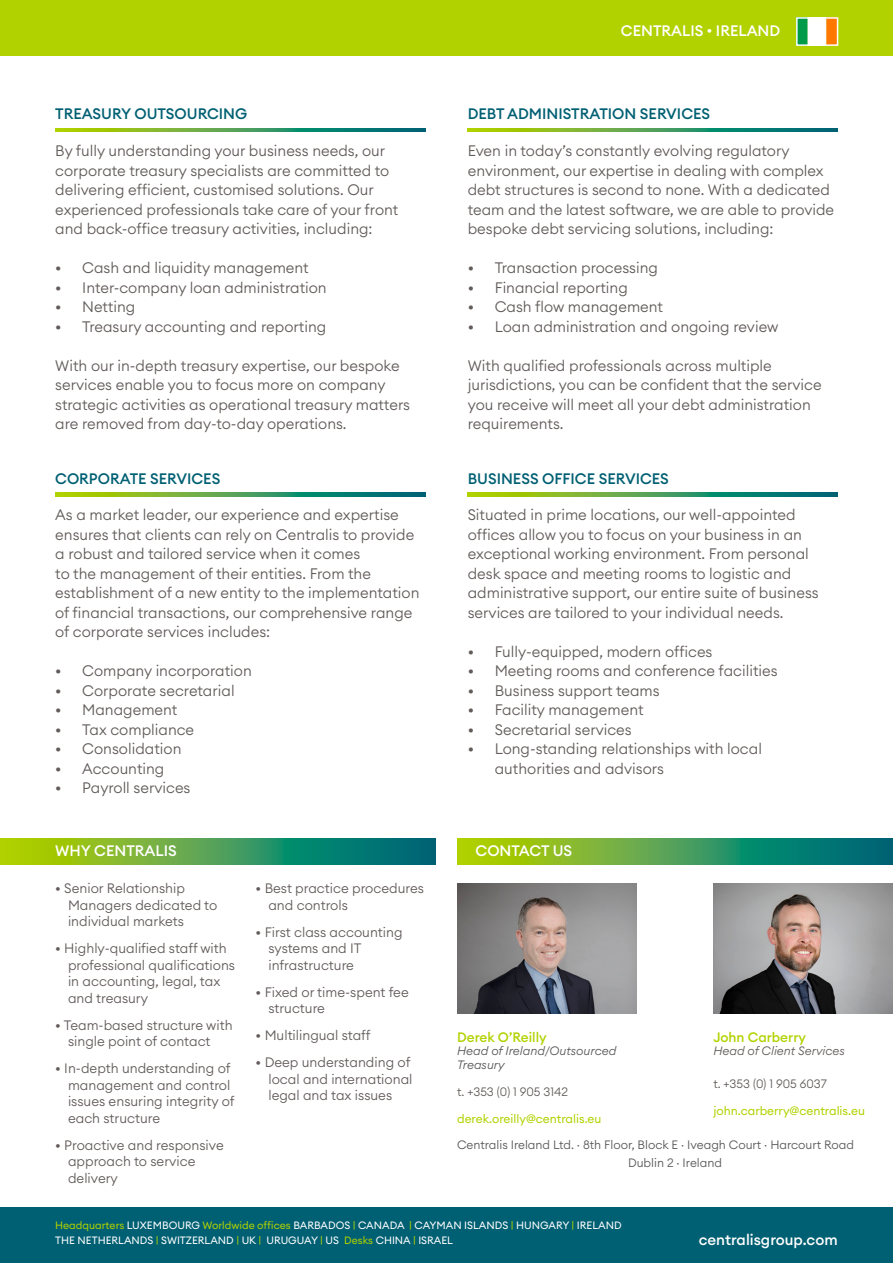
<style>
.page{position:relative;width:893px;height:1263px;background:#fff}
.page>*{position:absolute;margin:0;border:0;box-sizing:border-box;transform-origin:0 0}
.t1{font:300 15px/19.5px "Euclid Circular A";color:#615b59}
.t2{font:500 15px "Euclid Circular A";color:#006073}
.t3{font:500 15px "Euclid Circular A";color:#fff}
.t4{font:300 13.5px/16.5px "Euclid Circular A";color:#615b59}
.t5{font:500 13.5px "Euclid Circular A";color:#b2d200}
.t6{font:300 12px "Euclid Circular A";color:#565856}
.t7{font:12px "Euclid Circular A";color:#b2d200}
.t8{font:300 12px "Euclid Circular A";color:#615b59}
.t9{font:italic 300 12px/13.5px "Euclid Circular A";color:#565856}
.t10{font:italic 300 12px "Euclid Circular A";color:#615b59}
.t11{font:10.5px/15px "Euclid Circular A";color:#fff}
.s1{font-family:"Effra";font-weight:400}
.s2{color:#565857}
.s3{color:#b2d200}
</style>
<div class="page">
<div style="left:0;top:0;width:893px;height:55px;background:#b2d200"></div>
<svg style="left:55px;top:129px;width:370px;height:3px"></svg>
<svg style="left:468px;top:129px;width:370px;height:3px"></svg>
<svg style="left:55px;top:493px;width:370px;height:3px"></svg>
<svg style="left:468px;top:493px;width:370px;height:3px"></svg>
<svg style="left:0;top:838px;width:436px;height:27px;background:#4d9e4a"></svg>
<svg style="left:457px;top:838px;width:436px;height:27px;background:#4d9e4a"></svg>
<img style="left:457px;top:883px;width:180px;height:130px">
<img style="left:799px;top:20px;width:36px;height:23px">
<div style="left:796px;top:17px;width:42px;height:29px;border:2px solid #fff"></div>
<div style="left:0;top:1208px;width:893px;height:55px;background:#006073"></div>
<img style="left:713px;top:883px;width:180px;height:130px">
<p class="t3" style="left:621px;top:21px;width:161px">CENTRALIS <span class="s1">•</span> IRELAND</p>
<p class="t2" style="left:55px;top:104px;width:193px">TREASURY OUTSOURCING</p>
<p class="t2" style="left:468px;top:104px;width:244px">DEBT ADMINISTRATION SERVICES</p>
<p class="t1" style="left:55px;top:141px;width:345px">By fully understanding your business needs, our corporate treasury specialists are committed to delivering efficient, customised solutions. Our experienced professionals take care of your front and back-office treasury activities, including:</p>
<p class="t1" style="left:55px;top:258px;width:255px">• Cash and liquidity management</p>
<p class="t1" style="left:55px;top:277px;width:273px">• Inter-company loan administration</p>
<p class="t1" style="left:55px;top:297px;width:82px">• Netting</p>
<p class="t1" style="left:55px;top:316px;width:272px">• Treasury accounting and reporting</p>
<p class="t1" style="left:55px;top:355px;width:356px">With our in-depth treasury expertise, our bespoke services enable you to focus more on company strategic activities as operational treasury matters are removed from day-to-day operations.</p>
<p class="t1" style="left:468px;top:141px;width:368px">Even in today’s constantly evolving regulatory environment, our expertise in dealing with complex debt structures is second to none. With a dedicated team and the latest software, we are able to provide bespoke debt servicing solutions, including:</p>
<p class="t1" style="left:468px;top:258px;width:192px">• Transaction processing</p>
<p class="t1" style="left:468px;top:277px;width:162px">• Financial reporting</p>
<p class="t1" style="left:468px;top:297px;width:197px">• Cash flow management</p>
<p class="t1" style="left:468px;top:316px;width:312px">• Loan administration and ongoing review</p>
<p class="t1" style="left:468px;top:355px;width:355px">With qualified professionals across multiple jurisdictions, you can be confident that the service you receive will meet all your debt administration requirements.</p>
<p class="t2" style="left:55px;top:469px;width:167px">CORPORATE SERVICES</p>
<p class="t2" style="left:468px;top:469px;width:203px">BUSINESS OFFICE SERVICES</p>
<p class="t1" style="left:55px;top:505px;width:366px">As a market leader, our experience and expertise ensures that clients can rely on Centralis to provide a robust and tailored service when it comes<br>to the management of their entities. From the establishment of a new entity to the implementation of financial transactions, our comprehensive range of corporate services includes:</p>
<p class="t1" style="left:55px;top:661px;width:198px">• Company incorporation</p>
<p class="t1" style="left:55px;top:681px;width:181px">• Corporate secretarial</p>
<p class="t1" style="left:55px;top:700px;width:124px">• Management</p>
<p class="t1" style="left:55px;top:720px;width:140px">• Tax compliance</p>
<p class="t1" style="left:55px;top:739px;width:128px">• Consolidation</p>
<p class="t1" style="left:55px;top:759px;width:111px">• Accounting</p>
<p class="t1" style="left:55px;top:778px;width:137px">• Payroll services</p>
<p class="t1" style="left:468px;top:505px;width:352px">Situated in prime locations, our well-appointed offices allow you to focus on your business in an exceptional working environment. From personal desk space and meeting rooms to logistic and administrative support, our entire suite of business services are tailored to your individual needs.</p>
<p class="t1" style="left:468px;top:642px;width:246px">• Fully-equipped, modern offices</p>
<p class="t1" style="left:468px;top:661px;width:311px">• Meeting rooms and conference facilities</p>
<p class="t1" style="left:468px;top:681px;width:193px">• Business support teams</p>
<p class="t1" style="left:468px;top:700px;width:177px">• Facility management</p>
<p class="t1" style="left:468px;top:720px;width:165px">• Secretarial services</p>
<p class="t1" style="left:495px;top:739px;width:269px;text-indent:-27px">• Long-standing relationships with local authorities and advisors</p>
<p class="t3" style="left:55px;top:841px;width:123px">WHY CENTRALIS</p>
<p class="t3" style="left:476px;top:841px;width:98px">CONTACT US</p>
<p class="t4" style="left:268px;top:880px;width:157px;text-indent:-13px">• Best practice procedures and controls</p>
<p class="t4" style="left:268px;top:923px;width:136px;text-indent:-13px">• First class accounting systems and IT infrastructure</p>
<p class="t4" style="left:268px;top:983px;width:142px;text-indent:-13px">• Fixed or time-spent fee structure</p>
<p class="t4" style="left:256px;top:1027px;width:117px">• Multilingual staff</p>
<p class="t4" style="left:268px;top:1054px;width:146px;text-indent:-13px">• Deep understanding of local and international legal and tax issues</p>
<p class="t4" style="left:68px;top:880px;width:151px;text-indent:-13px">• Senior Relationship<br>Managers dedicated to individual markets</p>
<p class="t4" style="left:68px;top:940px;width:169px;text-indent:-13px">• Highly-qualified staff with professional qualifications in accounting, legal, tax and treasury</p>
<p class="t4" style="left:68px;top:1016px;width:166px;text-indent:-13px">• Team-based structure with single point of contact</p>
<p class="t4" style="left:68px;top:1060px;width:168px;text-indent:-13px">• In-depth understanding of management and control issues ensuring integrity of each structure</p>
<p class="t4" style="left:68px;top:1136px;width:157px;text-indent:-13px">• Proactive and responsive approach to service delivery</p>
<p class="t5" style="left:457px;top:1028px;width:91px">Derek O’Reilly</p>
<p class="t9" style="left:457px;top:1044px;width:161px">Head of Ireland/Outsourced<br>Treasury</p>
<p class="t8" style="left:457px;top:1084px;width:112px">t. +353 (0) 1 905 3142</p>
<p class="t7" style="left:457px;top:1111px;width:146px">derek.oreilly@centralis.eu</p>
<p class="t5" style="left:713px;top:1028px;width:94px">John Carberry</p>
<p class="t10" style="left:713px;top:1043px;width:133px">Head of Client Services</p>
<p class="t8" style="left:713px;top:1076px;width:115px">t. +353 (0) 1 905 6037</p>
<p class="t7" style="left:713px;top:1103px;width:153px">john.carberry@centralis.eu</p>
<p class="t6" style="left:457px;top:1137px;width:398px"><span class="s2">Centralis Ireland Ltd.</span> · <span class="s2">8th Fl</span>oor, Block E · Iveagh Court · Harcourt Road</p>
<p class="t6" style="left:628px;top:1155px;width:96px">Dublin 2 · Ireland</p>
<p class="t11" style="left:55px;top:1218px;width:568px"><span class="s3">Headquarters</span> LUXEMBOURG <span class="s3">Worldwide offices</span> BARBADOS <span class="s3">|</span> CANADA <span class="s3">|</span> CAYMAN ISLANDS <span class="s3">|</span> HUNGARY <span class="s3">|</span> IRELAND<br>THE NETHERLANDS <span class="s3">|</span> SWITZERLAND <span class="s3">|</span> UK <span class="s3">|</span> URUGUAY <span class="s3">|</span> US <span class="s3">Desks</span> CHINA <span class="s3">|</span> ISRAEL</p>
<p class="t3" style="left:699px;top:1230px;width:140px">centralisgroup.com</p>
</div>
